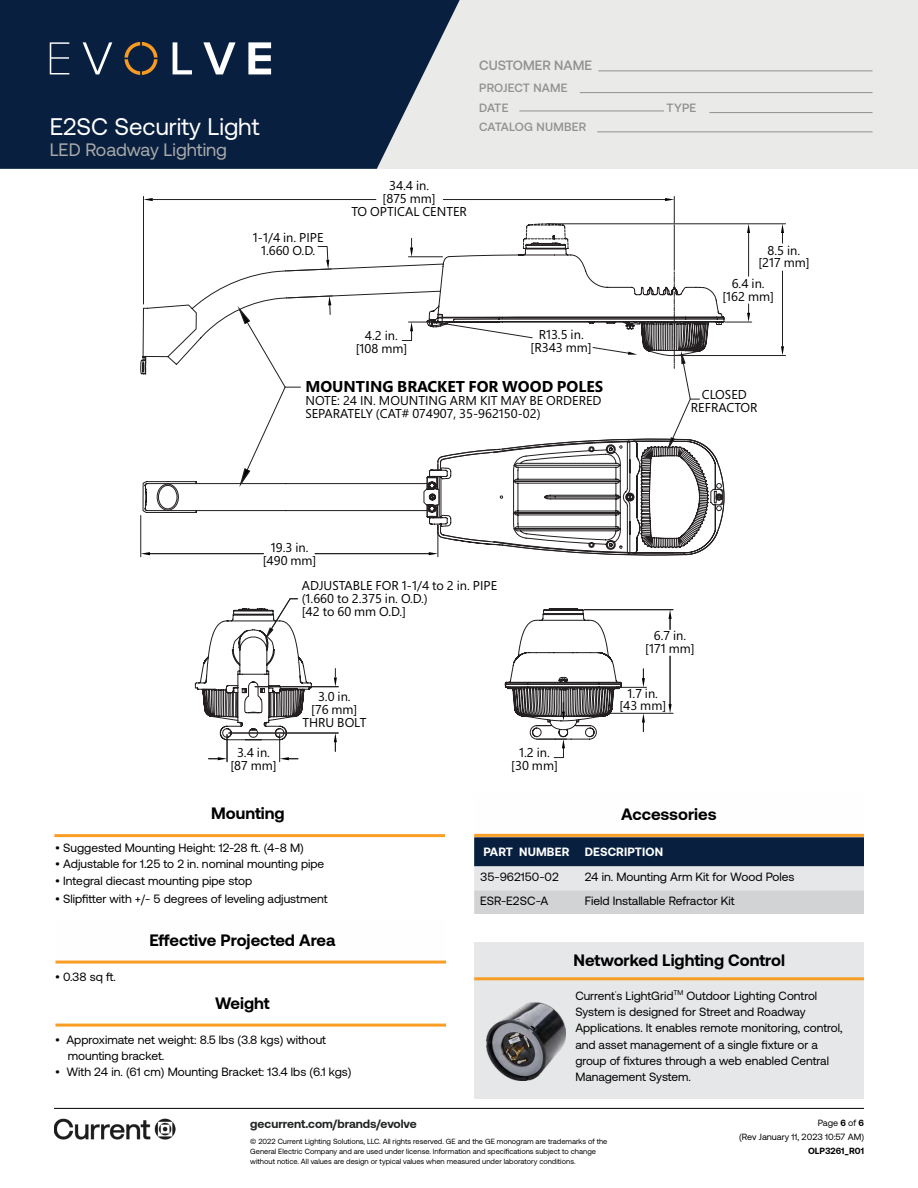
<style>
.page{position:relative;width:918px;height:1188px;background:#fff}
.page>*{position:absolute;margin:0;border:0;box-sizing:border-box;transform-origin:0 0}
.t1{font:24px "Aeonik";color:#fff}
.t2{font:18px "Aeonik";color:#aaa}
.t3{font:700 16.5px "Aeonik";color:#000}
.t4{font:700 15.6px "Segoe Pro";color:#000}
.t5{font:500 13.5px "Aeonik";color:#909191}
.t6{font:12.75px/12.8px "Segoe Pro";color:#000;text-align:center}
.t7{font:12px/16.2px "Aeonik";color:#000}
.t8{font:500 12px/19.5px "Aeonik";letter-spacing:.02em;color:#909191}
.t9{font:700 12px "Aeonik";color:#202322}
.t10{font:700 12px "Aeonik";letter-spacing:.01em;color:#fff}
.t11{font:9px/14.1px "Aeonik";color:#000;text-align:right}
.t12{font:700 9px "Aeonik";color:#000}
.t13{font:7.5px/9.8px "Aeonik";color:#000}
.t14{font:7.05px "Aeonik";color:#000}
.s1{font-weight:700}
</style>
<div class="page">
<div style="left:0;top:0;width:918px;height:169px;background:#eaeae8"></div>
<svg style="left:0;top:0;width:460px;height:169px;background:#1e334f"></svg>
<hr style="left:598px;top:70px;width:275px;height:1px;background:#909191">
<hr style="left:580px;top:92px;width:293px;height:1px;background:#909191">
<hr style="left:519px;top:111px;width:145px;height:1px;background:#909191">
<hr style="left:709px;top:112px;width:164px;height:1px;background:#909191">
<hr style="left:597px;top:131px;width:276px;height:1px;background:#909191">
<svg style="left:50px;top:38px;width:20px;height:36px"></svg>
<svg style="left:83px;top:38px;width:30px;height:36px"></svg>
<svg style="left:173px;top:38px;width:19px;height:36px"></svg>
<svg style="left:203px;top:38px;width:33px;height:36px"></svg>
<svg style="left:248px;top:38px;width:23px;height:36px"></svg>
<svg style="left:124px;top:38px;width:34px;height:37px"></svg>
<hr style="left:54px;top:834px;width:391px;height:3px;background:#f99d25">
<div style="left:474px;top:942px;width:390px;height:156px;background:#e6e7e8"></div>
<hr style="left:474px;top:977px;width:390px;height:3px;background:#f99d25">
<img style="left:486px;top:1002px;width:79px;height:79px">
<hr style="left:55px;top:961px;width:391px;height:3px;background:#f99d25">
<hr style="left:55px;top:1024px;width:391px;height:3px;background:#f99d25">
<svg style="left:140px;top:304px;width:534px;height:437px"></svg>
<svg style="left:144px;top:265px;width:257px;height:290px"></svg>
<hr style="left:609px;top:713px;width:64px;height:1px;background:#231f20">
<hr style="left:584px;top:609px;width:89px;height:1px;background:#231f20">
<hr style="left:670px;top:656px;width:1px;height:48px;background:#231f20">
<svg style="left:669px;top:704px;width:3px;height:9px"></svg>
<svg style="left:669px;top:610px;width:3px;height:20px"></svg>
<svg style="left:642px;top:713px;width:3px;height:19px"></svg>
<hr style="left:547px;top:223px;width:239px;height:1px;background:#231f20">
<hr style="left:675px;top:355px;width:111px;height:1px;background:#231f20">
<hr style="left:782px;top:271px;width:1px;height:75px;background:#231f20">
<svg style="left:781px;top:224px;width:3px;height:19px"></svg>
<svg style="left:781px;top:346px;width:3px;height:9px"></svg>
<hr style="left:143px;top:196px;width:1px;height:108px;background:#231f20">
<hr style="left:153px;top:199px;width:223px;height:1px;background:#231f20">
<svg style="left:144px;top:198px;width:9px;height:3px"></svg>
<hr style="left:229px;top:733px;width:109px;height:1px;background:#231f20">
<hr style="left:255px;top:686px;width:83px;height:1px;background:#231f20">
<svg style="left:334px;top:733px;width:3px;height:18px"></svg>
<svg style="left:263px;top:597px;width:384px;height:91px"></svg>
<svg style="left:236px;top:246px;width:97px;height:245px"></svg>
<svg style="left:209px;top:735px;width:19px;height:27px"></svg>
<svg style="left:279px;top:735px;width:19px;height:27px"></svg>
<hr style="left:140px;top:515px;width:1px;height:42px;background:#231f20">
<hr style="left:315px;top:553px;width:114px;height:1px;background:#231f20">
<hr style="left:150px;top:553px;width:114px;height:1px;background:#231f20">
<svg style="left:141px;top:552px;width:9px;height:3px"></svg>
<svg style="left:539px;top:701px;width:28px;height:58px"></svg>
<svg style="left:401px;top:196px;width:351px;height:361px"></svg>
<svg style="left:156px;top:483px;width:23px;height:28px"></svg>
<hr style="left:474px;top:834px;width:390px;height:3px;background:#f99d25">
<svg style="left:474px;top:837px;width:390px;height:77px;background:#8c96a2"></svg>
<hr style="left:54px;top:1108px;width:810px;height:1px;background:#000">
<img style="left:54px;top:1118px;width:122px;height:22px">
<p class="t5" style="left:479px;top:58px;width:114px">CUSTOMER NAME</p>
<h1 class="t1" style="left:50px;top:113px;width:211px">E2SC Security Light</h1>
<h2 class="t2" style="left:50px;top:139px;width:179px">LED Roadway Lighting</h2>
<p class="t6" style="left:253px;top:231px;width:72px">1-1/4 in. PIPE<br>1.660 O.D.</p>
<p class="t8" style="left:479px;top:79px;width:90px">PROJECT NAME<br>DATE</p>
<p class="t8" style="left:479px;top:118px;width:109px">CATALOG NUMBER</p>
<p class="t6" style="left:351px;top:179px;width:117px">34.4 in.<br>[875 mm]<br>TO OPTICAL CENTER</p>
<p class="t6" style="left:356px;top:329px;width:53px">4.2 in. [108 mm]</p>
<p class="t6" style="left:531px;top:328px;width:63px">R13.5 in. [R343 mm]</p>
<h3 class="t4" style="left:305px;top:376px;width:299px">MOUNTING BRACKET FOR WOOD POLES</h3>
<p class="t6" style="left:305px;top:394px;width:298px;text-align:left">NOTE: 24 IN. MOUNTING ARM KIT MAY BE ORDERED<br>SEPARATELY (CAT# 074907, 35-962150-02)</p>
<p class="t8" style="left:667px;top:98px;width:31px">TYPE</p>
<p class="t6" style="left:758px;top:243px;width:53px">8.5 in. [217 mm]</p>
<p class="t6" style="left:722px;top:277px;width:53px">6.4 in. [162 mm]</p>
<p class="t6" style="left:691px;top:388px;width:68px">CLOSED<br>REFRACTOR</p>
<p class="t6" style="left:263px;top:541px;width:55px">19.3 in. [490 mm]</p>
<p class="t6" style="left:302px;top:579px;width:197px;text-align:left">ADJUSTABLE FOR 1-1/4 to 2 in. PIPE (1.660 to 2.375 in. O.D.)<br>[42 to 60 mm O.D.]</p>
<p class="t6" style="left:230px;top:746px;width:48px">3.4 in. [87 mm]</p>
<p class="t6" style="left:302px;top:690px;width:66px">3.0 in.<br>[76 mm]<br>THRU BOLT</p>
<p class="t6" style="left:511px;top:746px;width:48px">1.2 in. [30 mm]</p>
<p class="t6" style="left:645px;top:629px;width:51px">6.7 in. [171 mm]</p>
<p class="t6" style="left:619px;top:688px;width:48px;line-height:11.6px">1.7 in. [43 mm]</p>
<h3 class="t3" style="left:211px;top:804px;width:75px">Mounting</h3>
<p class="t7" style="left:55px;top:840px;width:250px">• Suggested Mounting Height: 12-28 ft. (4-8 M)</p>
<p class="t7" style="left:55px;top:856px;width:271px">• Adjustable for 1.25 to 2 in. nominal mounting pipe</p>
<p class="t7" style="left:55px;top:872px;width:199px">• Integral diecast mounting pipe stop</p>
<p class="t7" style="left:55px;top:890px;width:274px">• Slipfitter with +/- 5 degrees of leveling adjustment</p>
<p class="t7" style="left:55px;top:968px;width:62px">• 0.38 sq ft.</p>
<h3 class="t3" style="left:149px;top:930px;width:188px">Effective Projected Area</h3>
<h3 class="t3" style="left:215px;top:993px;width:56px">Weight</h3>
<p class="t7" style="left:68px;top:1031px;width:260px;text-indent:-13px">• Approximate net weight: 8.5 lbs (3.8 kgs) without mounting bracket.</p>
<p class="t7" style="left:55px;top:1064px;width:298px">• With 24 in. (61 cm) Mounting Bracket: 13.4 lbs (6.1 kgs)</p>
<h3 class="t3" style="left:621px;top:805px;width:97px">Accessories</h3>
<p class="t10" style="left:483px;top:845px;width:88px">PART NUMBER</p>
<p class="t10" style="left:585px;top:845px;width:80px">DESCRIPTION</p>
<p class="t7" style="left:480px;top:869px;width:80px">35-962150-02</p>
<p class="t7" style="left:585px;top:869px;width:211px">24 in. Mounting Arm Kit for Wood Poles</p>
<p class="t7" style="left:480px;top:893px;width:70px">ESR-E2SC-A</p>
<p class="t7" style="left:585px;top:893px;width:151px">Field Installable Refractor Kit</p>
<h3 class="t3" style="left:573px;top:951px;width:213px">Networked Lighting Control</h3>
<p class="t7" style="left:575px;top:988px;width:100px">Current<sup>'</sup>s LightGrid</p>
<p class="t14" style="left:673px;top:988px;width:11px">TM</p>
<p class="t7" style="left:575px;top:988px;width:269px;text-indent:111px">Outdoor Lighting Control System is designed for Street and Roadway Applications. It enables remote monitoring, control, and asset management of a single fixture or a group of fixtures through a web enabled Central Management System.</p>
<p class="t9" style="left:250px;top:1117px;width:168px">gecurrent.com/brands/evolve</p>
<p class="t13" style="left:250px;top:1137px;width:359px">© 2022 Current Lighting Solutions, LLC. All rights reserved. GE and the GE monogram are trademarks of the<br>General Electric Company and are used under license. Information and specifications subject to change without notice. All values are design or typical values when measured under laboratory conditions.</p>
<p class="t11" style="left:739px;top:1115px;width:126px">Page <span class="s1">6</span> of <span class="s1">6<br></span>(Rev January 11, 2023 10:57 AM)</p>
<p class="t12" style="left:808px;top:1145px;width:57px">OLP3261_R01</p>
</div>
